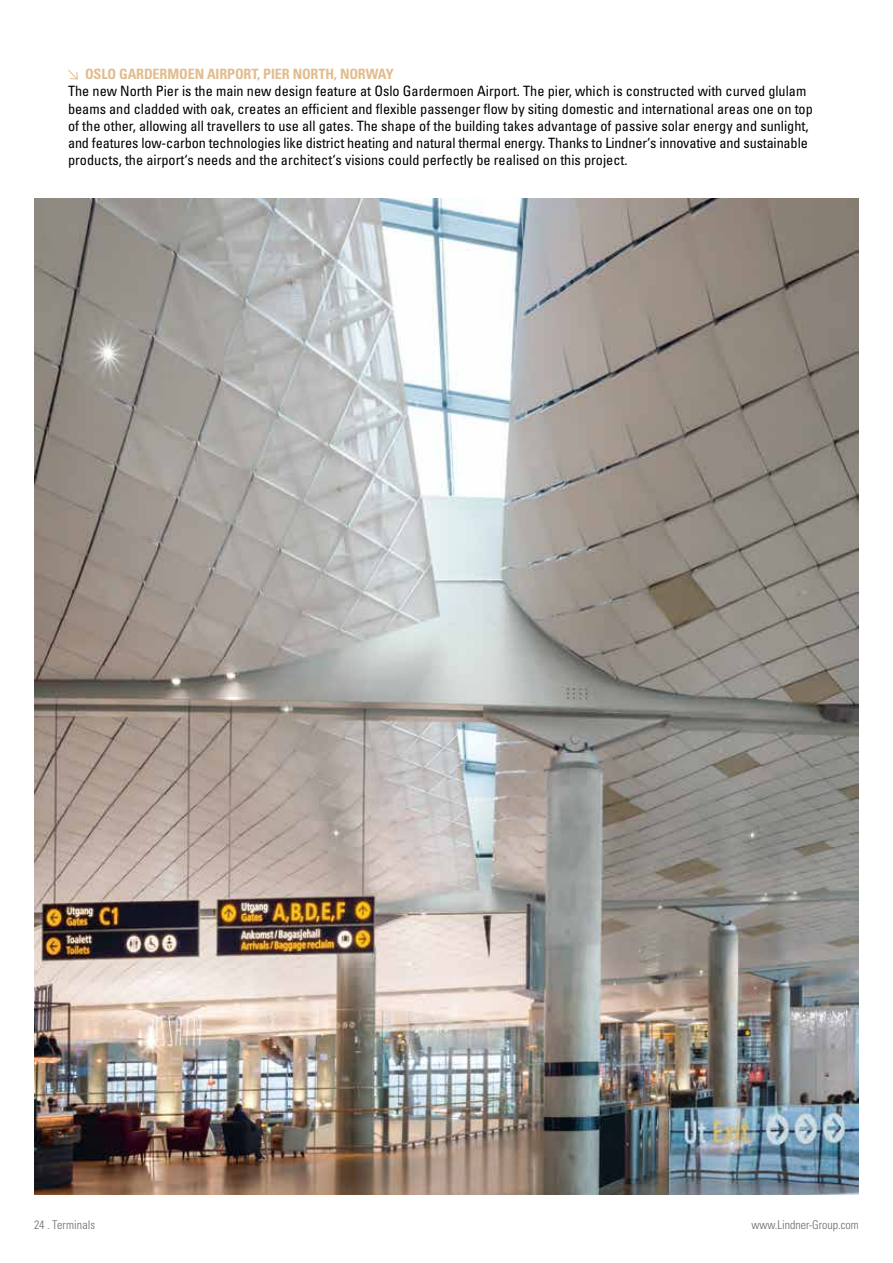
<style>
.page{position:relative;width:893px;height:1263px;background:#fff}
.page>*{position:absolute;margin:0;border:0;box-sizing:border-box;transform-origin:0 0}
.t1{font:condensed 14.25px/17.1px "Univers LT";color:#000}
.t2{font:700 condensed 14.25px "Univers LT";letter-spacing:-.01em;color:#e1bd8f}
.t3{font:300 condensed 12px "Univers LT";color:#6a6864}
</style>
<div class="page">
<img style="left:34px;top:199px;width:825px;height:996px">
<svg style="left:68px;top:69px;width:10px;height:11px"></svg>
<p class="t2" style="left:85px;top:66px;width:310px">OSLO GARDERMOEN AIRPORT, PIER NORTH, NORWAY</p>
<p class="t1" style="left:68px;top:83px;width:746px">The new North Pier is the main new design feature at Oslo Gardermoen Airport. The pier, which is constructed with curved glulam beams and cladded with oak, creates an efficient and flexible passenger flow by siting domestic and international areas one on top of the other, allowing all travellers to use all gates. The shape of the building takes advantage of passive solar energy and sunlight, and features low-carbon technologies like district heating and natural thermal energy. Thanks to Lindner‘s innovative and sustainable products, the airport‘s needs and the architect‘s visions could perfectly be realised on this project.</p>
<p class="t3" style="left:34px;top:1217px;width:63px">24 . Terminals</p>
<p class="t3" style="left:751px;top:1217px;width:109px">www.Lindner-Group.com</p>
</div>
